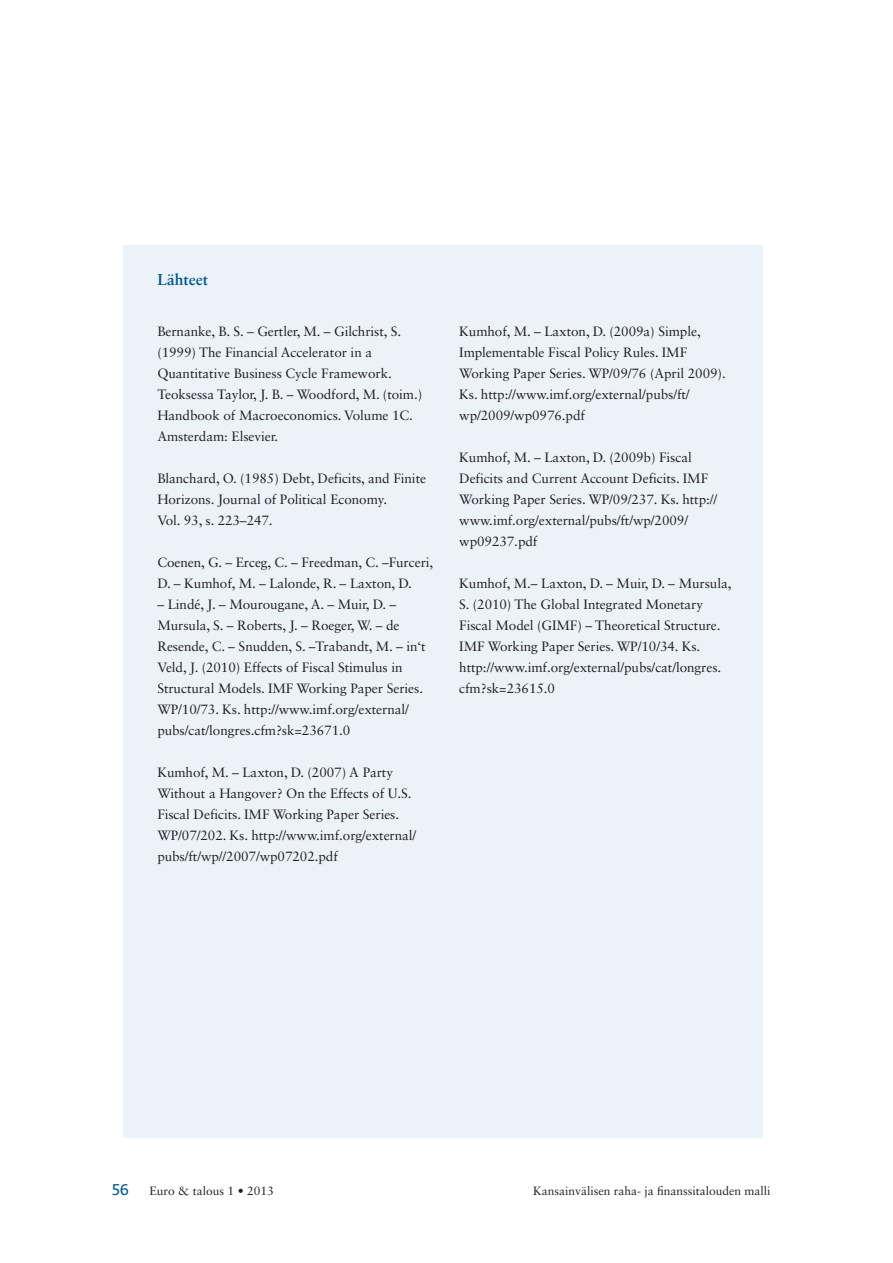
<style>
.page{position:relative;width:893px;height:1263px;background:#fff}
.page>*{position:absolute;margin:0;border:0;box-sizing:border-box;transform-origin:0 0}
.sivunro{font:16.5px "Bliss";color:#01578f}
.kehikko_otsikko{font:700 15.75px "Sabon LT Std";color:#01578f}
.kehikko_leipisEka{font:13.5px/21px "Sabon LT Std";letter-spacing:-.005em;color:#231f20}
.lehdenTiedot{font:12px "Sabon LT Std";color:#231f20}
</style>
<div class="page">
<div style="left:123px;top:245px;width:640px;height:892px;background:#ebf3f9"></div>
<p class="kehikko_otsikko" style="left:157px;top:270px;width:52px">Lähteet</p>
<p class="kehikko_leipisEka" style="left:157px;top:321px;width:266px">Bernanke, B. S. – Gertler, M. – Gilchrist, S. (1999) The Financial Accelerator in a Quantitative Business Cycle Framework.<br>Teoksessa Taylor, J. B. – Woodford, M. (toim.)<br>Handbook of Macroeconomics. Volume 1C.<br>Amsterdam: Elsevier.</p>
<p class="kehikko_leipisEka" style="left:157px;top:468px;width:270px">Blanchard, O. (1985) Debt, Deficits, and Finite<br>Horizons. Journal of Political Economy.<br>Vol. 93, s. 223–247.</p>
<p class="kehikko_leipisEka" style="left:157px;top:552px;width:277px">Coenen, G. – Erceg, C. – Freedman, C. –Furceri,<br>D. – Kumhof, M. – Lalonde, R. – Laxton, D.</p>
<p class="kehikko_leipisEka" style="left:157px;top:594px;width:270px">– Lindé, J. – Mourougane, A. – Muir, D. – Mursula, S. – Roberts, J. – Roeger, W. – de Resende, C. – Snudden, S. –Trabandt, M. – in‘t Veld, J. (2010) Effects of Fiscal Stimulus in Structural Models. IMF Working Paper Series.<br>WP/10/73. Ks. http://www.imf.org/external/ pubs/cat/longres.cfm?sk=23671.0</p>
<p class="kehikko_leipisEka" style="left:157px;top:762px;width:260px">Kumhof, M. – Laxton, D. (2007) A Party Without a Hangover? On the Effects of U.S.<br>Fiscal Deficits. IMF Working Paper Series.<br>WP/07/202. Ks. http://www.imf.org/external/ pubs/ft/wp//2007/wp07202.pdf</p>
<p class="kehikko_leipisEka" style="left:459px;top:321px;width:268px">Kumhof, M. – Laxton, D. (2009a) Simple, Implementable Fiscal Policy Rules. IMF Working Paper Series. WP/09/76 (April 2009).<br>Ks. http://www.imf.org/external/pubs/ft/ wp/2009/wp0976.pdf</p>
<p class="kehikko_leipisEka" style="left:459px;top:447px;width:260px">Kumhof, M. – Laxton, D. (2009b) Fiscal Deficits and Current Account Deficits. IMF Working Paper Series. WP/09/237. Ks. http:// www.imf.org/external/pubs/ft/wp/2009/ wp09237.pdf</p>
<p class="kehikko_leipisEka" style="left:459px;top:573px;width:274px">Kumhof, M.– Laxton, D. – Muir, D. – Mursula, S. (2010) The Global Integrated Monetary Fiscal Model (GIMF) – Theoretical Structure.<br>IMF Working Paper Series. WP/10/34. Ks. http://www.imf.org/external/pubs/cat/longres. cfm?sk=23615.0</p>
<p class="sivunro" style="left:111px;top:1181px;width:19px">56</p>
<p class="lehdenTiedot" style="left:150px;top:1183px;width:126px">Euro &amp; talous 1 • 2013</p>
<p class="lehdenTiedot" style="left:533px;top:1183px;width:239px">Kansainvälisen raha- ja finanssitalouden malli</p>
</div>
